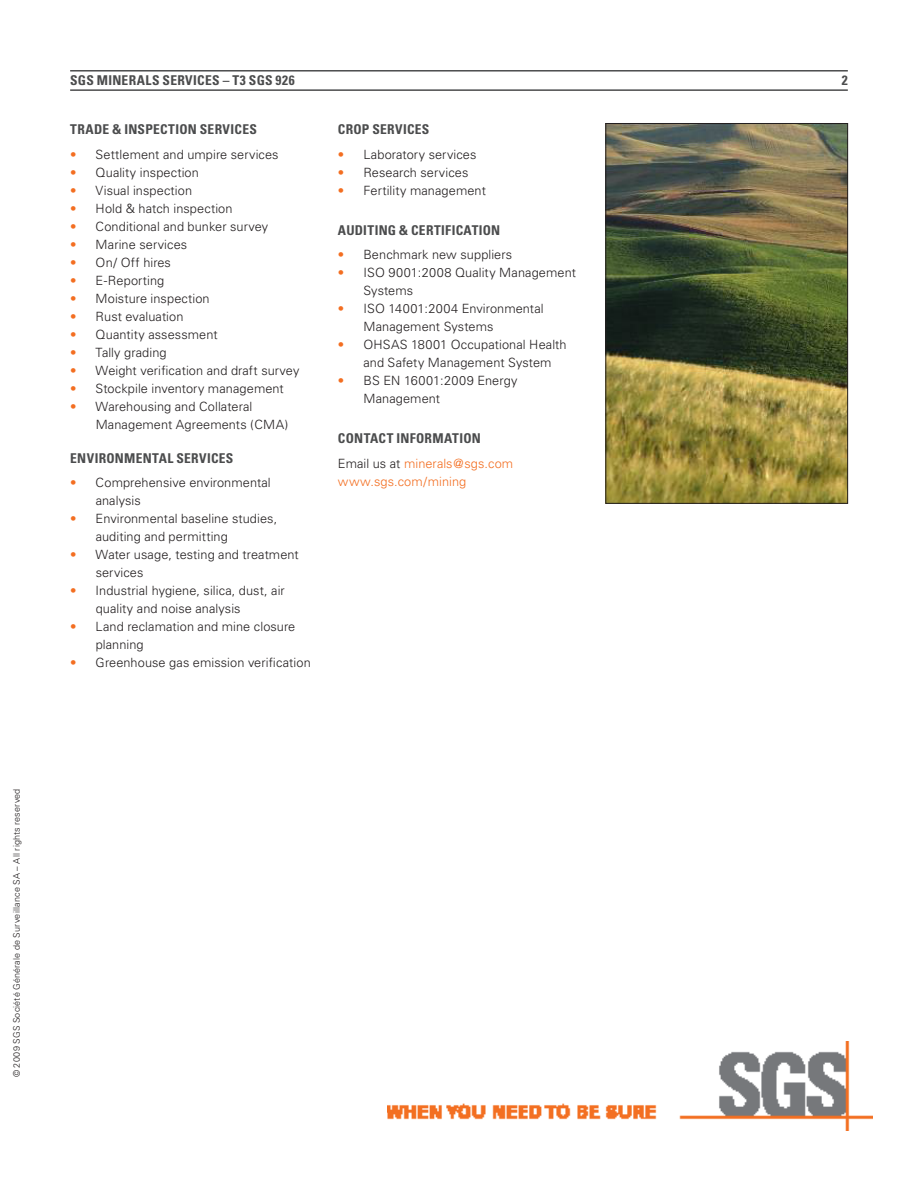
<style>
.page{position:relative;width:918px;height:1188px;background:#fff}
.page>*{position:absolute;margin:0;border:0;box-sizing:border-box;transform-origin:0 0}
.SUBHEADINGS{font:700 condensed 13.5px "Univers";letter-spacing:.02em;color:#4b4c4d}
.t1{font:300 12.75px/18px "Univers";letter-spacing:.005em;color:#231f20}
.BODY_TEXT_LISTS{font:300 12.75px "Univers";letter-spacing:.005em;color:#f36e21}
.COPYRIGHT{font:300 9px "Univers";letter-spacing:.02em;color:#231f20}
.s1{color:#f36e21}
.s2{color:#231f20}
</style>
<div class="page">
<hr style="left:70px;top:70px;width:778px;height:2px;background:#4b4c4d">
<hr style="left:70px;top:89px;width:778px;height:2px;background:#4b4c4d">
<img style="left:388px;top:1041px;width:485px;height:90px">
<img style="left:605px;top:123px;width:243px;height:381px">
<p class="COPYRIGHT" style="left:11px;top:1077px;width:290px;rotate:-90deg">© 2009 SGS Société Générale de Surveillance SA – All rights reserved</p>
<p class="SUBHEADINGS" style="left:70px;top:72px;width:226px">SGS MINERALS SERVICES – T3 SGS 926</p>
<p class="SUBHEADINGS" style="left:842px;top:72px;width:7px">2</p>
<p class="SUBHEADINGS" style="left:70px;top:121px;width:188px">TRADE &amp; INSPECTION SERVICES</p>
<p class="t1" style="left:70px;top:145px;width:210px"><span class="s1">•</span> Settlement and umpire services</p>
<p class="t1" style="left:70px;top:163px;width:130px"><span class="s1">•</span> Quality inspection</p>
<p class="t1" style="left:70px;top:181px;width:123px"><span class="s1">•</span> Visual inspection</p>
<p class="t1" style="left:70px;top:199px;width:164px"><span class="s1">•</span> Hold &amp; hatch inspection</p>
<p class="t1" style="left:70px;top:217px;width:200px"><span class="s1">•</span> Conditional and bunker survey</p>
<p class="t1" style="left:70px;top:235px;width:119px"><span class="s1">•</span> Marine services</p>
<p class="t1" style="left:70px;top:253px;width:102px"><span class="s1">•</span> On/ Off hires</p>
<p class="t1" style="left:70px;top:271px;width:96px"><span class="s1">•</span> E-Reporting</p>
<p class="t1" style="left:70px;top:289px;width:141px"><span class="s1">•</span> Moisture inspection</p>
<p class="t1" style="left:70px;top:307px;width:115px"><span class="s1">•</span> Rust evaluation</p>
<p class="t1" style="left:70px;top:325px;width:149px"><span class="s1">•</span> Quantity assessment</p>
<p class="t1" style="left:70px;top:343px;width:98px"><span class="s1">•</span> Tally grading</p>
<p class="t1" style="left:70px;top:361px;width:231px"><span class="s1">•</span> Weight verification and draft survey</p>
<p class="t1" style="left:70px;top:379px;width:215px"><span class="s1">•</span> Stockpile inventory management</p>
<p class="t1" style="left:96px;top:397px;width:194px;text-indent:-26px"><span class="s1">•</span> Warehousing and Collateral<br>Management Agreements (CMA)</p>
<p class="SUBHEADINGS" style="left:70px;top:449px;width:165px">ENVIRONMENTAL SERVICES</p>
<p class="t1" style="left:96px;top:474px;width:177px;text-indent:-26px"><span class="s1">•</span> Comprehensive environmental analysis</p>
<p class="t1" style="left:96px;top:510px;width:183px;text-indent:-26px"><span class="s1">•</span> Environmental baseline studies, auditing and permitting</p>
<p class="t1" style="left:96px;top:546px;width:205px;text-indent:-26px"><span class="s1">•</span> Water usage, testing and treatment services</p>
<p class="t1" style="left:96px;top:582px;width:191px;text-indent:-26px"><span class="s1">•</span> Industrial hygiene, silica, dust, air quality and noise analysis</p>
<p class="t1" style="left:96px;top:618px;width:201px;text-indent:-26px"><span class="s1">•</span> Land reclamation and mine closure planning</p>
<p class="t1" style="left:70px;top:654px;width:242px"><span class="s1">•</span> Greenhouse gas emission verification</p>
<p class="SUBHEADINGS" style="left:338px;top:121px;width:93px">CROP SERVICES</p>
<p class="t1" style="left:338px;top:145px;width:140px"><span class="s1">•</span> Laboratory services</p>
<p class="t1" style="left:338px;top:163px;width:132px"><span class="s1">•</span> Research services</p>
<p class="t1" style="left:338px;top:181px;width:150px"><span class="s1">•</span> Fertility management</p>
<p class="SUBHEADINGS" style="left:338px;top:221px;width:164px">AUDITING &amp; CERTIFICATION</p>
<p class="t1" style="left:338px;top:246px;width:176px"><span class="s1">•</span> Benchmark new suppliers</p>
<p class="t1" style="left:363px;top:264px;width:214px;text-indent:-26px"><span class="s1">•</span> ISO 9001:2008 Quality Management<br>Systems</p>
<p class="t1" style="left:363px;top:300px;width:182px;text-indent:-26px"><span class="s1">•</span> ISO 14001:2004 Environmental<br>Management Systems</p>
<p class="t1" style="left:363px;top:336px;width:205px;text-indent:-26px"><span class="s1">•</span> OHSAS 18001 Occupational Health and Safety Management System</p>
<p class="t1" style="left:363px;top:372px;width:156px;text-indent:-26px"><span class="s1">•</span> BS EN 16001:2009 Energy<br>Management</p>
<p class="SUBHEADINGS" style="left:338px;top:430px;width:145px">CONTACT INFORMATION</p>
<p class="BODY_TEXT_LISTS" style="left:338px;top:456px;width:177px"><span class="s2">Email us at</span> minerals@sgs.com</p>
<p class="BODY_TEXT_LISTS" style="left:338px;top:474px;width:130px">www.sgs.com/mining</p>
</div>
